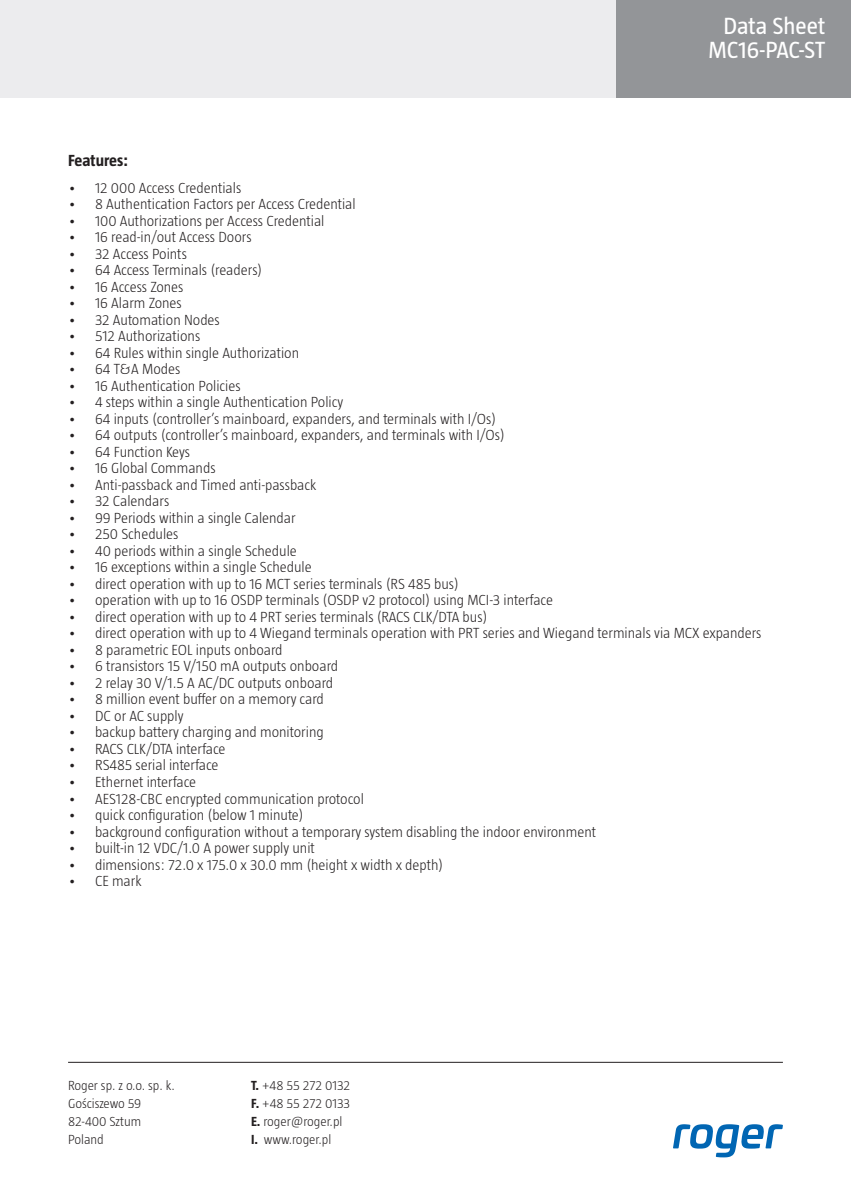
<style>
.page{position:relative;width:851px;height:1191px;background:#fff}
.page>*{position:absolute;margin:0;border:0;box-sizing:border-box;transform-origin:0 0}
.t1{font:300 24px/24px "Taz";color:#fff;text-align:right}
.t2{font:24px/24px "Taz";color:#fff;text-align:right}
.t3{font:700 16.5px "Taz";color:#231f20}
.t4{font:300 15px "Taz";color:#231f20}
.t5{font:300 13.5px/18px "Taz";color:#231f20}
.s1{font-weight:700}
</style>
<div class="page">
<div style="left:612px;top:0;width:238px;height:98px;background:#939598"></div>
<div style="left:0;top:0;width:615px;height:97px;background:#ececee"></div>
<svg style="left:673px;top:1124px;width:109px;height:33px"></svg>
<hr style="left:68px;top:1062px;width:714px;height:1px;background:#231f20">
<p class="t3" style="left:68px;top:151px;width:62px">Features:</p>
<h1 class="t2" style="left:708px;top:14px;width:118px">Data Sheet<br>MC16-PAC-ST</h1>
<h1 class="t1" style="left:686px;top:20px;width:136px">Kontrolery serii<br>PRxx1</h1>
<p class="t4" style="left:68px;top:179px;width:175px">• 12 000 Access Credentials</p>
<p class="t4" style="left:68px;top:196px;width:289px">• 8 Authentication Factors per Access Credential</p>
<p class="t4" style="left:68px;top:212px;width:258px">• 100 Authorizations per Access Credential</p>
<p class="t4" style="left:68px;top:229px;width:185px">• 16 read-in/out Access Doors</p>
<p class="t4" style="left:68px;top:245px;width:120px">• 32 Access Points</p>
<p class="t4" style="left:68px;top:262px;width:196px">• 64 Access Terminals (readers)</p>
<p class="t4" style="left:68px;top:278px;width:117px">• 16 Access Zones</p>
<p class="t4" style="left:68px;top:295px;width:115px">• 16 Alarm Zones</p>
<p class="t4" style="left:68px;top:311px;width:153px">• 32 Automation Nodes</p>
<p class="t4" style="left:68px;top:328px;width:134px">• 512 Authorizations</p>
<p class="t4" style="left:68px;top:344px;width:232px">• 64 Rules within single Authorization</p>
<p class="t4" style="left:68px;top:361px;width:114px">• 64 T&amp;A Modes</p>
<p class="t4" style="left:68px;top:377px;width:174px">• 16 Authentication Policies</p>
<p class="t4" style="left:68px;top:394px;width:276px">• 4 steps within a single Authentication Policy</p>
<p class="t4" style="left:68px;top:410px;width:429px">• 64 inputs (controller’s mainboard, expanders, and terminals with I/Os)</p>
<p class="t4" style="left:68px;top:427px;width:438px">• 64 outputs (controller’s mainboard, expanders, and terminals with I/Os)</p>
<p class="t4" style="left:68px;top:443px;width:123px">• 64 Function Keys</p>
<p class="t4" style="left:68px;top:460px;width:149px">• 16 Global Commands</p>
<p class="t4" style="left:68px;top:476px;width:249px">• Anti-passback and Timed anti-passback</p>
<p class="t4" style="left:68px;top:493px;width:103px">• 32 Calendars</p>
<p class="t4" style="left:68px;top:509px;width:229px">• 99 Periods within a single Calendar</p>
<p class="t4" style="left:68px;top:526px;width:112px">• 250 Schedules</p>
<p class="t4" style="left:68px;top:542px;width:230px">• 40 periods within a single Schedule</p>
<p class="t4" style="left:68px;top:559px;width:245px">• 16 exceptions within a single Schedule</p>
<p class="t4" style="left:68px;top:575px;width:392px">• direct operation with up to 16 MCT series terminals (RS 485 bus)</p>
<p class="t4" style="left:68px;top:592px;width:486px">• operation with up to 16 OSDP terminals (OSDP v2 protocol) using MCI-3 interface</p>
<p class="t4" style="left:68px;top:608px;width:421px">• direct operation with up to 4 PRT series terminals (RACS CLK/DTA bus)</p>
<p class="t4" style="left:68px;top:625px;width:695px">• direct operation with up to 4 Wiegand terminals operation with PRT series and Wiegand terminals via MCX expanders</p>
<p class="t4" style="left:68px;top:641px;width:216px">• 8 parametric EOL inputs onboard</p>
<p class="t4" style="left:68px;top:658px;width:271px">• 6 transistors 15 V/150 mA outputs onboard</p>
<p class="t4" style="left:68px;top:674px;width:266px">• 2 relay 30 V/1.5 A AC/DC outputs onboard</p>
<p class="t4" style="left:68px;top:691px;width:257px">• 8 million event buffer on a memory card</p>
<p class="t4" style="left:68px;top:707px;width:117px">• DC or AC supply</p>
<p class="t4" style="left:68px;top:724px;width:257px">• backup battery charging and monitoring</p>
<p class="t4" style="left:68px;top:740px;width:159px">• RACS CLK/DTA interface</p>
<p class="t4" style="left:68px;top:757px;width:152px">• RS485 serial interface</p>
<p class="t4" style="left:68px;top:773px;width:130px">• Ethernet interface</p>
<p class="t4" style="left:68px;top:790px;width:297px">• AES128-CBC encrypted communication protocol</p>
<p class="t4" style="left:68px;top:806px;width:237px">• quick configuration (below 1 minute)</p>
<p class="t4" style="left:68px;top:823px;width:529px">• background configuration without a temporary system disabling the indoor environment</p>
<p class="t4" style="left:68px;top:839px;width:248px">• built-in 12 VDC/1.0 A power supply unit</p>
<p class="t4" style="left:68px;top:856px;width:376px">• dimensions: 72.0 x 175.0 x 30.0 mm (height x width x depth)</p>
<p class="t4" style="left:68px;top:872px;width:75px">• CE mark</p>
<p class="t5" style="left:68px;top:1076px;width:108px">Roger sp. z o.o. sp. k.<br>Gościszewo 59<br>82-400 Sztum<br>Poland</p>
<p class="t5" style="left:251px;top:1076px;width:101px"><span class="s1">T.</span> +48 55 272 0132<br><span class="s1">F.</span> +48 55 272 0133<br><span class="s1">E.</span> roger@roger.pl<br><span class="s1">I.</span> www.roger.pl</p>
</div>
